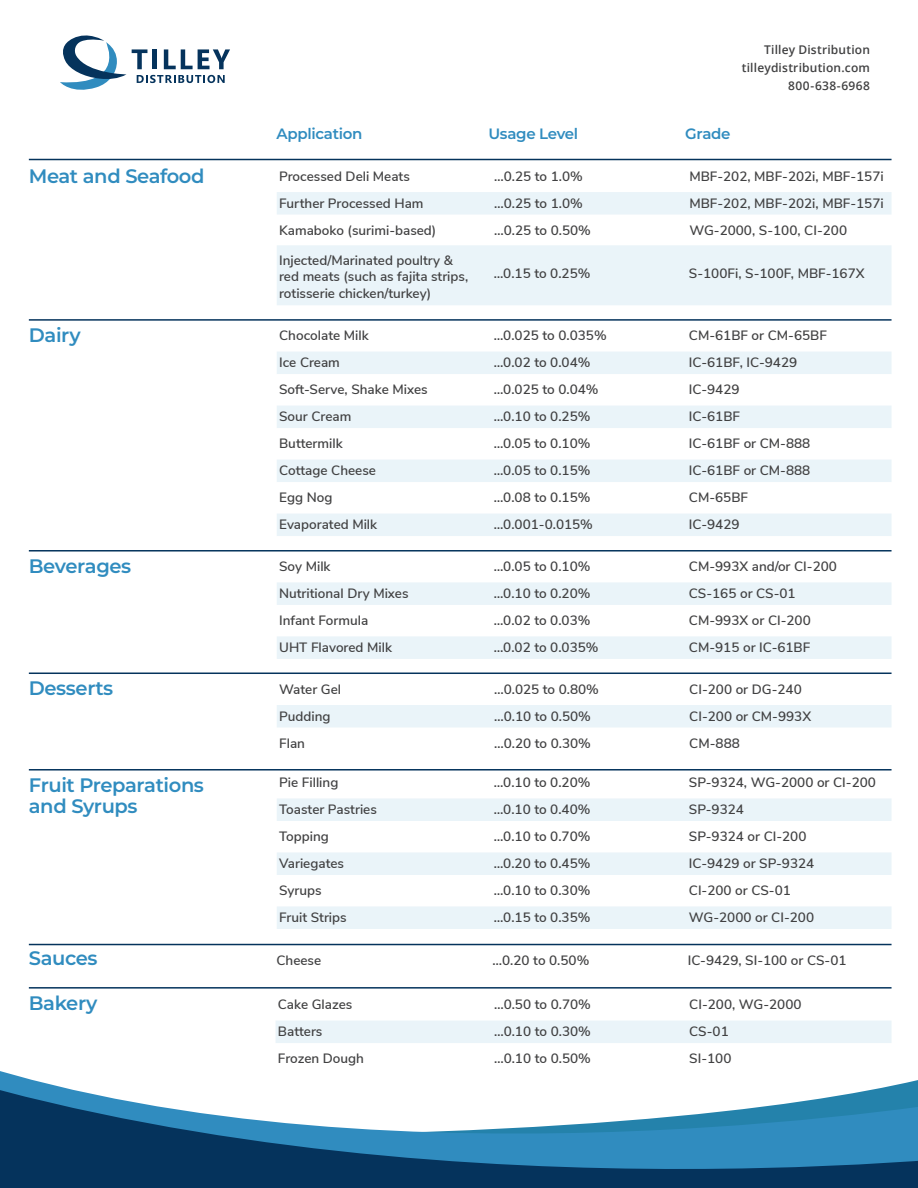
<style>
.page{position:relative;width:918px;height:1188px;background:#fff}
.page>*{position:absolute;margin:0;border:0;box-sizing:border-box;transform-origin:0 0}
.t1{font:600 19.5px/21px "Montserrat";letter-spacing:-.02em;color:#308cbf}
.t2{font:600 15px "Montserrat";letter-spacing:-.02em;color:#308cbf}
.t3{font:600 13.5px/27px "Nunito Sans";color:#414142}
.t4{font:600 12px/18px "Open Sans";letter-spacing:.015em;color:#414142;text-align:right}
</style>
<div class="page">
<svg style="left:0;top:1077px;width:918px;height:111px"></svg>
<svg style="left:60px;top:35px;width:170px;height:55px"></svg>
<div style="left:277px;top:192px;width:615px;height:23px;background:#eaf4f9"></div>
<div style="left:277px;top:245px;width:615px;height:60px;background:#eaf4f9"></div>
<div style="left:277px;top:352px;width:615px;height:22px;background:#eaf4f9"></div>
<div style="left:277px;top:406px;width:615px;height:22px;background:#eaf4f9"></div>
<div style="left:277px;top:460px;width:615px;height:22px;background:#eaf4f9"></div>
<div style="left:277px;top:514px;width:615px;height:22px;background:#eaf4f9"></div>
<hr style="left:29px;top:159px;width:863px;height:1px;background:#05335c">
<hr style="left:29px;top:319px;width:863px;height:2px;background:#05335c">
<hr style="left:29px;top:550px;width:863px;height:2px;background:#05335c">
<div style="left:277px;top:582px;width:615px;height:23px;background:#eaf4f9"></div>
<div style="left:277px;top:636px;width:615px;height:23px;background:#eaf4f9"></div>
<div style="left:277px;top:705px;width:615px;height:23px;background:#eaf4f9"></div>
<hr style="left:29px;top:673px;width:863px;height:1px;background:#05335c">
<hr style="left:29px;top:769px;width:863px;height:2px;background:#05335c">
<hr style="left:29px;top:944px;width:863px;height:1px;background:#05335c">
<hr style="left:29px;top:987px;width:863px;height:2px;background:#05335c">
<div style="left:277px;top:798px;width:615px;height:23px;background:#eaf4f9"></div>
<div style="left:277px;top:852px;width:615px;height:23px;background:#eaf4f9"></div>
<div style="left:277px;top:906px;width:615px;height:23px;background:#eaf4f9"></div>
<div style="left:276px;top:1021px;width:616px;height:22px;background:#eaf4f9"></div>
<h1 class="t1" style="left:29px;top:165px;width:177px">Meat and Seafood</h1>
<h1 class="t1" style="left:29px;top:324px;width:53px">Dairy</h1>
<p class="t4" style="left:742px;top:41px;width:130px">Tilley Distribution tilleydistribution.com<br>800-638-6968</p>
<p class="t2" style="left:276px;top:123px;width:87px">Application</p>
<p class="t2" style="left:488px;top:123px;width:91px">Usage Level</p>
<p class="t2" style="left:685px;top:123px;width:47px">Grade</p>
<p class="t3" style="left:279px;top:162px;width:159px">Processed Deli Meats<br>Further Processed Ham<br>Kamaboko (surimi-based)</p>
<p class="t3" style="left:279px;top:251px;width:191px;line-height:16.5px">Injected/Marinated poultry &amp; red meats (such as fajita strips, rotisserie chicken/turkey)</p>
<p class="t3" style="left:279px;top:321px;width:150px">Chocolate Milk<br>Ice Cream<br>Soft-Serve, Shake Mixes<br>Sour Cream<br>Buttermilk<br>Cottage Cheese<br>Egg Nog<br>Evaporated Milk</p>
<p class="t3" style="left:494px;top:162px;width:98px">…0.25 to 1.0% …0.25 to 1.0% …0.25 to 0.50%</p>
<p class="t3" style="left:689px;top:162px;width:196px;text-align:justify">MBF-202, MBF-202i, MBF-157i MBF-202, MBF-202i, MBF-157i WG-2000, S-100, CI-200</p>
<p class="t3" style="left:494px;top:259px;width:98px">…0.15 to 0.25%</p>
<p class="t3" style="left:689px;top:259px;width:177px">S-100Fi, S-100F, MBF-167X</p>
<p class="t3" style="left:494px;top:321px;width:115px">…0.025 to 0.035% …0.02 to 0.04% …0.025 to 0.04% …0.10 to 0.25% …0.05 to 0.10% …0.05 to 0.15% …0.08 to 0.15% …0.001-0.015%</p>
<p class="t3" style="left:689px;top:321px;width:140px">CM-61BF or CM-65BF<br>IC-61BF, IC-9429<br>IC-9429<br>IC-61BF<br>IC-61BF or CM-888<br>IC-61BF or CM-888<br>CM-65BF<br>IC-9429</p>
<h1 class="t1" style="left:29px;top:555px;width:104px">Beverages</h1>
<p class="t3" style="left:279px;top:552px;width:131px">Soy Milk<br>Nutritional Dry Mixes<br>Infant Formula<br>UHT Flavored Milk</p>
<p class="t3" style="left:494px;top:552px;width:106px">…0.05 to 0.10% …0.10 to 0.20% …0.02 to 0.03% …0.02 to 0.035%</p>
<p class="t3" style="left:689px;top:552px;width:150px">CM-993X and/or CI-200<br>CS-165 or CS-01<br>CM-993X or CI-200<br>CM-915 or IC-61BF</p>
<p class="t3" style="left:279px;top:675px;width:64px">Water Gel<br>Pudding<br>Flan</p>
<p class="t3" style="left:494px;top:675px;width:106px">…0.025 to 0.80% …0.10 to 0.50% …0.20 to 0.30%</p>
<p class="t3" style="left:689px;top:675px;width:123px">CI-200 or DG-240<br>CI-200 or CM-993X<br>CM-888</p>
<h1 class="t1" style="left:29px;top:677px;width:86px">Desserts</h1>
<h1 class="t1" style="left:29px;top:774px;width:177px">Fruit Preparations and Syrups</h1>
<h1 class="t1" style="left:29px;top:947px;width:70px">Sauces</h1>
<h1 class="t1" style="left:29px;top:992px;width:70px">Bakery</h1>
<p class="t3" style="left:279px;top:768px;width:99px">Pie Filling<br>Toaster Pastries<br>Topping<br>Variegates<br>Syrups<br>Fruit Strips</p>
<p class="t3" style="left:494px;top:768px;width:98px;text-align:justify">…0.10 to 0.20% …0.10 to 0.40% …0.10 to 0.70% …0.20 to 0.45% …0.10 to 0.30% …0.15 to 0.35%</p>
<p class="t3" style="left:689px;top:768px;width:189px">SP-9324, WG-2000 or CI-200<br>SP-9324<br>SP-9324 or CI-200<br>IC-9429 or SP-9324<br>CI-200 or CS-01<br>WG-2000 or CI-200</p>
<p class="t3" style="left:276px;top:946px;width:46px">Cheese</p>
<p class="t3" style="left:493px;top:946px;width:98px">…0.20 to 0.50%</p>
<p class="t3" style="left:688px;top:946px;width:160px">IC-9429, SI-100 or CS-01</p>
<p class="t3" style="left:278px;top:990px;width:88px">Cake Glazes<br>Batters<br>Frozen Dough</p>
<p class="t3" style="left:494px;top:990px;width:98px;text-align:justify">…0.50 to 0.70% …0.10 to 0.30% …0.10 to 0.50%</p>
<p class="t3" style="left:689px;top:990px;width:114px">CI-200, WG-2000<br>CS-01<br>SI-100</p>
</div>
